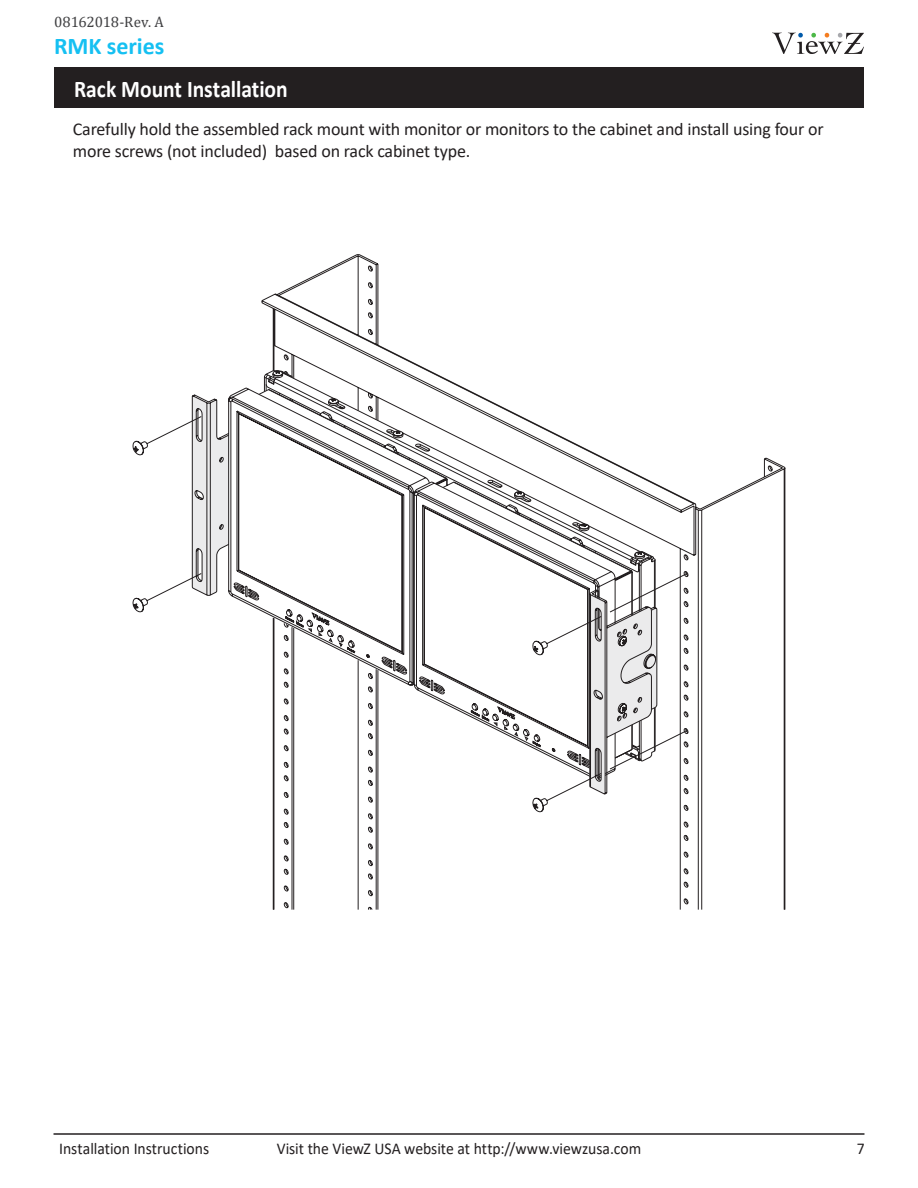
<style>
.page{position:relative;width:918px;height:1188px;background:#fff}
.page>*{position:absolute;margin:0;border:0;box-sizing:border-box;transform-origin:0 0}
.Body_withoutBullet{font:700 24px "Calibri";letter-spacing:-.005em;color:#fff;scale:.9 1}
.t1{font:700 24px "Calibri";letter-spacing:-.005em;color:#15c0f2}
.Body_Regular_10pt{font:18px/21.6px "Calibri";letter-spacing:-.01em;color:#231f20}
.t2{font:16.5px "Calibri";color:#231f20;scale:.95 1}
.t3{font:15px "Cambria";letter-spacing:-.01em;color:#404042}
</style>
<div class="page">
<hr style="left:54px;top:1133px;width:810px;height:2px;background:#231f20">
<svg style="left:261px;top:254px;width:524px;height:656px"></svg>
<svg style="left:368px;top:812px;width:5px;height:98px"></svg>
<svg style="left:264px;top:370px;width:391px;height:46px"></svg>
<svg style="left:192px;top:394px;width:26px;height:22px"></svg>
<svg style="left:228px;top:388px;width:202px;height:28px"></svg>
<svg style="left:132px;top:416px;width:556px;height:396px"></svg>
<svg style="left:772px;top:33px;width:92px;height:21px"></svg>
<div style="left:54px;top:68px;width:810px;height:40px;background:#231f20"></div>
<p class="t3" style="left:54px;top:13px;width:111px">08162018-Rev. A</p>
<h1 class="t1" style="left:54px;top:29px;width:112px">RMK series</h1>
<p class="Body_withoutBullet" style="left:74px;top:72px;width:239px">Rack Mount Installation</p>
<p class="Body_Regular_10pt" style="left:73px;top:118px;width:752px">Carefully hold the assembled rack mount with monitor or monitors to the cabinet and install using four or more screws (not included) based on rack cabinet type.</p>
<p class="t2" style="left:59px;top:1137px;width:159px">Installation Instructions</p>
<p class="t2" style="left:277px;top:1137px;width:385px">Visit the ViewZ USA website at http://www.viewzusa.com</p>
<p class="t2" style="left:857px;top:1137px;width:10px">7</p>
</div>
